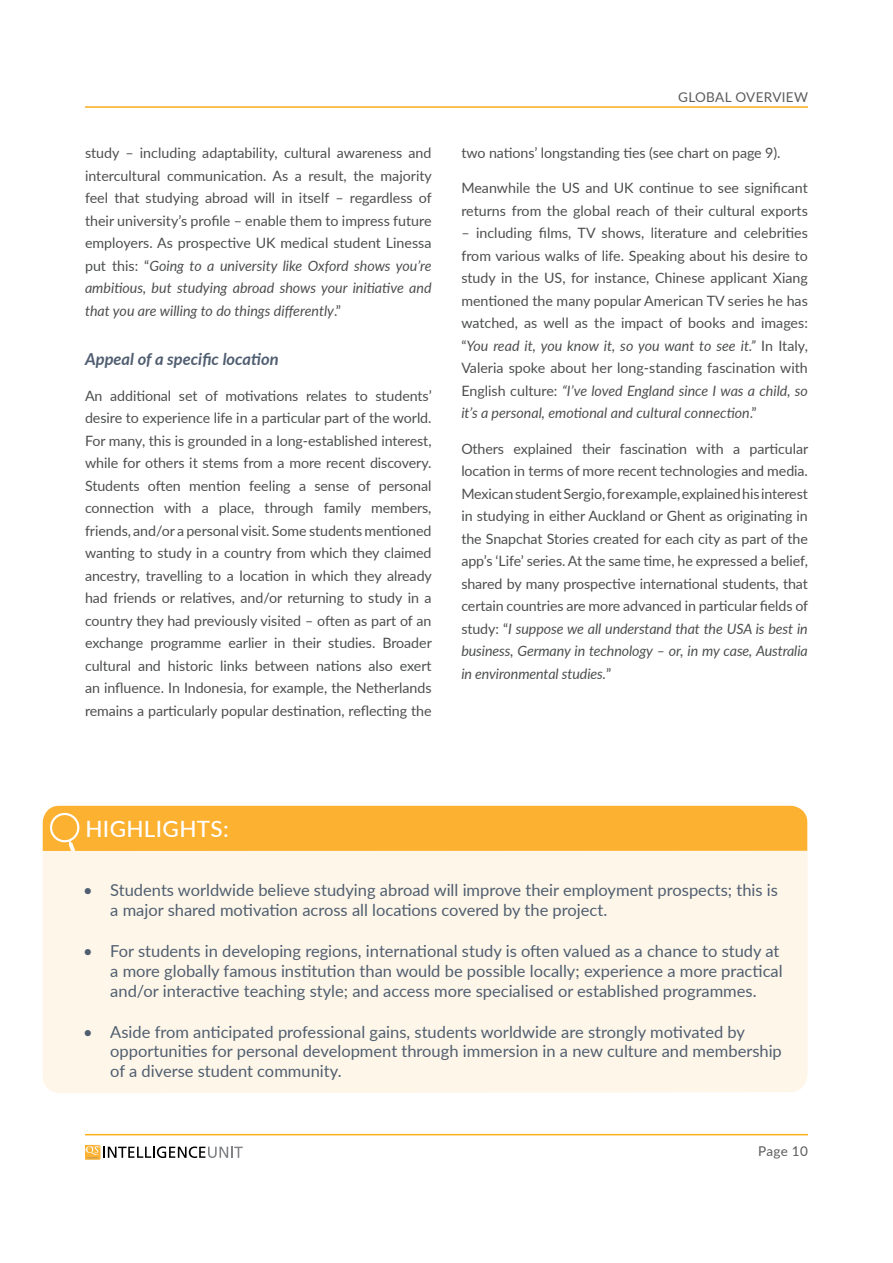
<style>
.page{position:relative;width:893px;height:1263px;background:#fff}
.page>*{position:absolute;margin:0;border:0;box-sizing:border-box;transform-origin:0 0}
.t1{font:500 22.5px "Lato";letter-spacing:.015em;color:#fff}
.t2{font:16.5px/19.8px "Lato";color:#4f5e71}
.t3{font:italic 700 16.5px "Lato";color:#505e71}
.t4{font:14.25px/22.5px "Lato";letter-spacing:-.005em;color:#4d4e4e;text-align:justify}
.t5{font:13.5px "Lato";letter-spacing:.025em;color:#5a5b5d}
.s1{font-style:italic}
</style>
<div class="page">
<hr style="left:85px;top:106px;width:723px;height:2px;background:#fcaf17">
<hr style="left:85px;top:1134px;width:723px;height:1px;background:#fcaf17">
<svg style="left:85px;top:1145px;width:158px;height:14px"></svg>
<div style="left:43px;top:851px;width:764px;height:242px;background:#fef6e8"></div>
<div style="left:43px;top:805px;width:764px;height:46px;background:#fcb130"></div>
<svg style="left:50px;top:813px;width:29px;height:38px"></svg>
<p class="t4" style="left:85px;top:141px;width:348px">study – including adaptability, cultural awareness and intercultural communication. As a result, the majority feel that studying abroad will in itself – regardless of their university’s profile – enable them to impress future employers. As prospective UK medical student Linessa put this: “<span class="s1">Going to a university like Oxford shows you’re ambitious, but studying abroad shows your initiative and that you are willing to do things differently</span>.”</p>
<p class="t3" style="left:85px;top:347px;width:195px">Appeal of a specific location</p>
<p class="t4" style="left:85px;top:383px;width:348px">An additional set of motivations relates to students’ desire to experience life in a particular part of the world.<br>For many, this is grounded in a long-established interest, while for others it stems from a more recent discovery.<br>Students often mention feeling a sense of personal connection with a place, through family members, friends, and/or a personal visit. Some students mentioned wanting to study in a country from which they claimed ancestry, travelling to a location in which they already had friends or relatives, and/or returning to study in a country they had previously visited – often as part of an exchange programme earlier in their studies. Broader cultural and historic links between nations also exert an influence. In Indonesia, for example, the Netherlands remains a particularly popular destination, reflecting the</p>
<p class="t5" style="left:678px;top:87px;width:131px">GLOBAL OVERVIEW</p>
<p class="t4" style="left:461px;top:141px;width:321px">two nations’ longstanding ties (see chart on page 9).</p>
<p class="t4" style="left:461px;top:176px;width:348px">Meanwhile the US and UK continue to see significant returns from the global reach of their cultural exports</p>
<p class="t4" style="left:461px;top:221px;width:348px">– including films, TV shows, literature and celebrities from various walks of life. Speaking about his desire to study in the US, for instance, Chinese applicant Xiang mentioned the many popular American TV series he has watched, as well as the impact of books and images: “<span class="s1">You read it, you know it, so you want to see it.”</span> In Italy, Valeria spoke about her long-standing fascination with English culture: <span class="s1">“I’ve loved England since I was a child, so it’s a personal, emotional and cultural connection</span>.”</p>
<p class="t4" style="left:461px;top:437px;width:348px">Others explained their fascination with a particular location in terms of more recent technologies and media.<br>Mexican student Sergio, for example, explained his interest in studying in either Auckland or Ghent as originating in the Snapchat Stories created for each city as part of the app’s ‘Life’ series. At the same time, he expressed a belief, shared by many prospective international students, that certain countries are more advanced in particular fields of study: “<span class="s1">I suppose we all understand that the USA is best in business, Germany in technology – or, in my case, Australia in environmental studies.</span>”</p>
<h1 class="t1" style="left:85px;top:813px;width:145px">HIGHLIGHTS:</h1>
<p class="t2" style="left:110px;top:879px;width:669px;text-indent:-27px">• Students worldwide believe studying abroad will improve their employment prospects; this is a major shared motivation across all locations covered by the project.</p>
<p class="t2" style="left:110px;top:940px;width:674px;text-indent:-27px">• For students in developing regions, international study is often valued as a chance to study at a more globally famous institution than would be possible locally; experience a more practical and/or interactive teaching style; and access more specialised or established programmes.</p>
<p class="t2" style="left:110px;top:1021px;width:673px;text-indent:-27px">• Aside from anticipated professional gains, students worldwide are strongly motivated by opportunities for personal development through immersion in a new culture and membership of a diverse student community.</p>
<p class="t5" style="left:758px;top:1141px;width:51px">Page 10</p>
</div>
